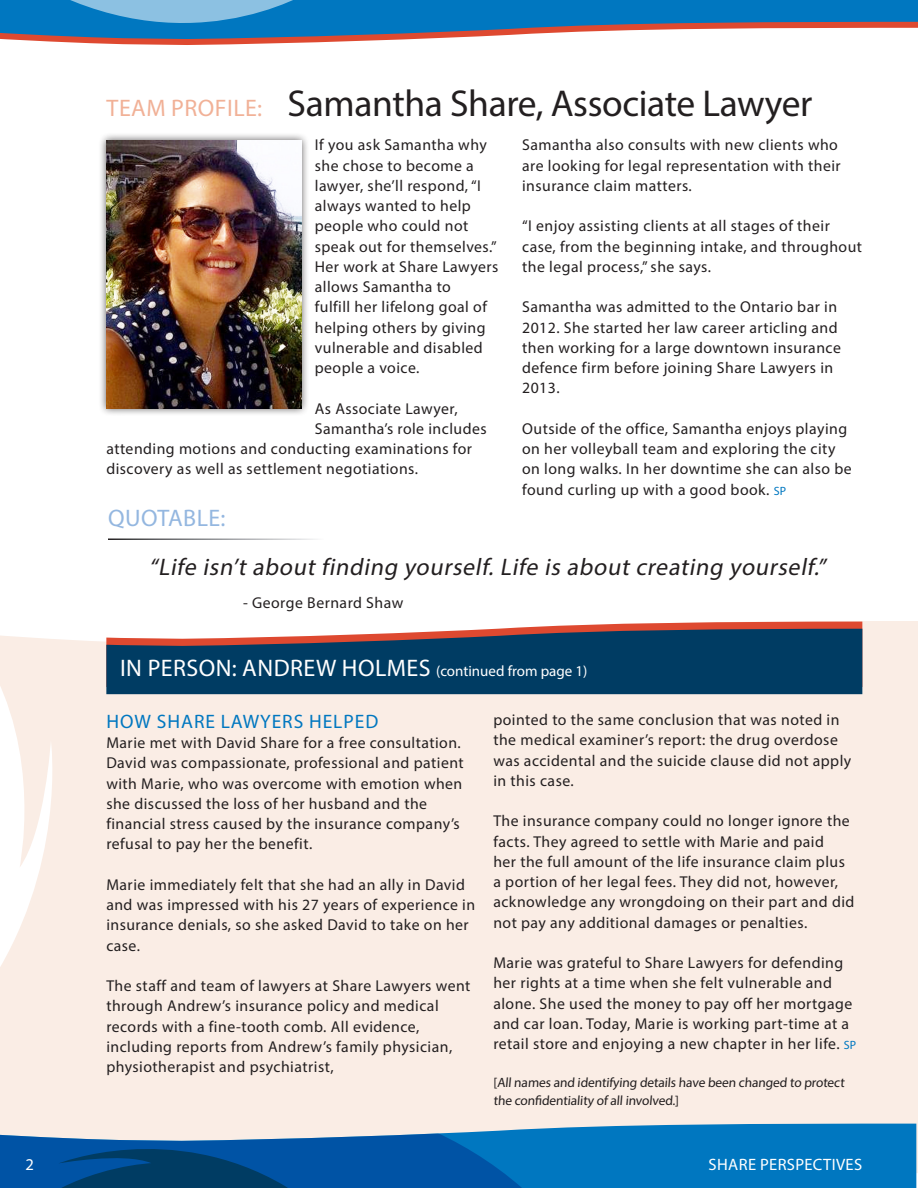
<style>
.page{position:relative;width:918px;height:1188px;background:#fff}
.page>*{position:absolute;margin:0;border:0;box-sizing:border-box;transform-origin:0 0}
.t1{font:37.5px "Myriad Pro";letter-spacing:-.01em;color:#231f20}
.t2{font:italic 24px "Myriad Pro";color:#231f20}
.t3{font:24px "Myriad Pro";letter-spacing:.02em;color:#fff}
.t4{font:24px "Myriad Pro";letter-spacing:.02em;color:#94b7e0}
.t5{font:19.5px "Myriad Pro";letter-spacing:.05em;color:#0077c0}
.t6{font:16.5px "Myriad Pro";letter-spacing:.02em;color:#fff}
.t7{font:15.75px/20.2px "Myriad Pro";letter-spacing:.03em;color:#231f20}
.t8{font:13.5px/18px "Myriad Pro";color:#231f20}
.s1{font-size:24px;color:#f1b197}
.s2{font-size:12px;color:#0077c0}
.s3{font-size:15px}
</style>
<div class="page">
<div style="left:0;top:621px;width:918px;height:552px;background:#faede5"></div>
<svg style="left:106px;top:622px;width:756px;height:7px"></svg>
<svg style="left:106px;top:629px;width:756px;height:65px;background:#1d4767"></svg>
<svg style="left:0;top:656px;width:68px;height:335px"></svg>
<div style="left:98px;top:132px;width:212px;height:284px;background:#231f20;opacity:.75"></div>
<img style="left:106px;top:140px;width:195px;height:268px">
<div style="left:740px;top:1124px;width:176px;height:64px;background:#0077c0"></div>
<svg style="left:0;top:1124px;width:740px;height:64px;background:#1a75b9"></svg>
<svg style="left:42px;top:1119px;width:260px;height:69px;background:#4a79a3"></svg>
<svg style="left:0;top:0;width:918px;height:45px"></svg>
<p class="t1" style="left:107px;top:80px;width:707px"><span class="s1">TEAM PROFILE:</span> Samantha Share, Associate Lawyer</p>
<p class="t7" style="left:315px;top:135px;width:185px">If you ask Samantha why she chose to become a lawyer, she’ll respond, “I always wanted to help people who could not speak out for themselves.”<br>Her work at Share Lawyers allows Samantha to<br>fulfill her lifelong goal of helping others by giving vulnerable and disabled people a voice.</p>
<p class="t7" style="left:315px;top:398px;width:144px">As Associate Lawyer,</p>
<p class="t7" style="left:315px;top:418px;width:173px">Samantha’s role includes</p>
<p class="t7" style="left:106px;top:439px;width:367px">attending motions and conducting examinations for</p>
<p class="t7" style="left:106px;top:459px;width:313px">discovery as well as settlement negotiations.</p>
<p class="t7" style="left:522px;top:135px;width:320px">Samantha also consults with new clients who are looking for legal representation with their insurance claim matters.</p>
<p class="t7" style="left:522px;top:216px;width:341px">“I enjoy assisting clients at all stages of their case, from the beginning intake, and throughout the legal process,” she says.</p>
<p class="t7" style="left:522px;top:297px;width:320px">Samantha was admitted to the Ontario bar in 2012. She started her law career articling and then working for a large downtown insurance defence firm before joining Share Lawyers in 2013.</p>
<p class="t7" style="left:522px;top:418px;width:331px">Outside of the office, Samantha enjoys playing on her volleyball team and exploring the city on long walks. In her downtime she can also be found curling up with a good book. <span class="s2">SP</span></p>
<p class="t4" style="left:108px;top:504px;width:119px">QUOTABLE:</p>
<p class="t2" style="left:149px;top:552px;width:683px">“Life isn’t about finding yourself. Life is about creating yourself.”</p>
<p class="t7" style="left:243px;top:592px;width:162px">- George Bernard Shaw</p>
<p class="t3" style="left:120px;top:653px;width:469px">IN PERSON: ANDREW HOLMES <span class="s3">(continued from page 1)</span></p>
<p class="t5" style="left:107px;top:709px;width:273px">HOW SHARE LAWYERS HELPED</p>
<p class="t7" style="left:106px;top:733px;width:359px">Marie met with David Share for a free consultation.<br>David was compassionate, professional and patient with Marie, who was overcome with emotion when she discussed the loss of her husband and the financial stress caused by the insurance company’s refusal to pay her the benefit.</p>
<p class="t7" style="left:106px;top:874px;width:370px">Marie immediately felt that she had an ally in David and was impressed with his 27 years of experience in insurance denials, so she asked David to take on her case.</p>
<p class="t7" style="left:106px;top:976px;width:366px">The staff and team of lawyers at Share Lawyers went through Andrew’s insurance policy and medical records with a fine-tooth comb. All evidence, including reports from Andrew’s family physician,</p>
<p class="t7" style="left:106px;top:1057px;width:229px">physiotherapist and psychiatrist,</p>
<p class="t7" style="left:493px;top:709px;width:360px">pointed to the same conclusion that was noted in the medical examiner’s report: the drug overdose was accidental and the suicide clause did not apply in this case.</p>
<p class="t7" style="left:493px;top:811px;width:363px">The insurance company could no longer ignore the facts. They agreed to settle with Marie and paid<br>her the full amount of the life insurance claim plus a portion of her legal fees. They did not, however, acknowledge any wrongdoing on their part and did not pay any additional damages or penalties.</p>
<p class="t7" style="left:493px;top:952px;width:364px">Marie was grateful to Share Lawyers for defending her rights at a time when she felt vulnerable and alone. She used the money to pay off her mortgage and car loan. Today, Marie is working part-time at a retail store and enjoying a new chapter in her life. <span class="s2">SP</span></p>
<p class="t8" style="left:493px;top:1074px;width:354px">[All names and identifying details have been changed to protect the confidentiality of all involved.]</p>
<p class="t6" style="left:25px;top:1154px;width:10px">2</p>
<p class="t6" style="left:709px;top:1154px;width:155px">SHARE PERSPECTIVES</p>
</div>
